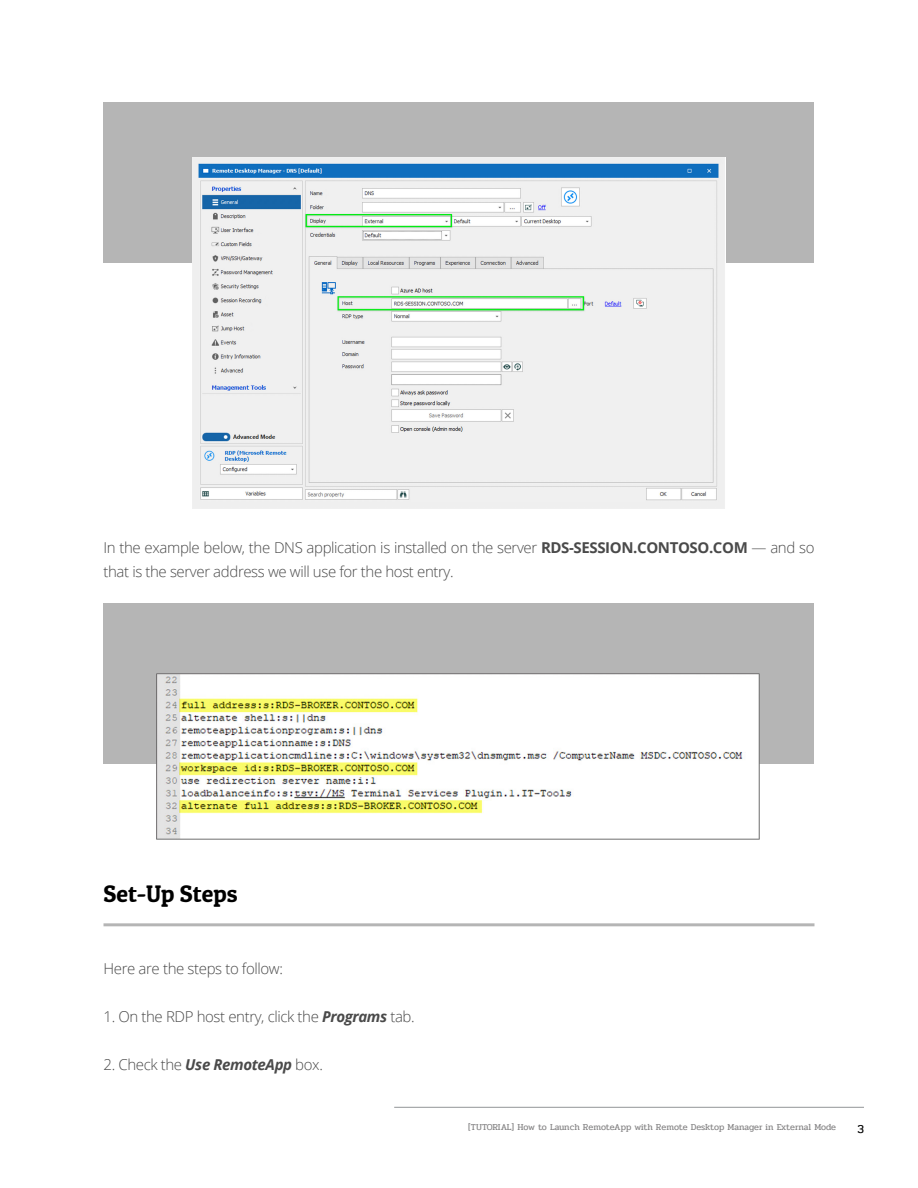
<style>
.page{position:relative;width:918px;height:1188px;background:#fff}
.page>*{position:absolute;margin:0;border:0;box-sizing:border-box;transform-origin:0 0}
.Sous-titre_level2{font:24px "Patua One";color:#000}
.t1{font:300 15px/24px "Open Sans";letter-spacing:-.025em;color:#4a4a4a}
.t2{font:12px "Pridi";color:#000}
.t3{font:9px "Pridi";color:#858485}
.s1{font-weight:700}
.s2{font-weight:700;font-style:italic}
</style>
<div class="page">
<hr style="left:394px;top:1107px;width:470px;height:1px;background:#939598">
<div style="left:104px;top:103px;width:710px;height:160px;background:#b5b5b5"></div>
<img style="left:193px;top:158px;width:532px;height:350px">
<div style="left:104px;top:604px;width:710px;height:160px;background:#b5b5b5"></div>
<img style="left:156px;top:673px;width:604px;height:167px">
<hr style="left:104px;top:923px;width:710px;height:3px;background:#969696">
<p class="t1" style="left:104px;top:535px;width:713px">In the example below, the DNS application is installed on the server <span class="s1">RDS-SESSION.CONTOSO.COM</span> — and so that is the server address we will use for the host entry.</p>
<p class="Sous-titre_level2" style="left:104px;top:878px;width:136px">Set-Up Steps</p>
<p class="t1" style="left:104px;top:956px;width:181px">Here are the steps to follow:</p>
<p class="t1" style="left:104px;top:1004px;width:313px">1. On the RDP host entry, click the <span class="s2">Programs</span> tab.</p>
<p class="t1" style="left:104px;top:1052px;width:221px">2. Check the <span class="s2">Use RemoteApp</span> box.</p>
<p class="t3" style="left:468px;top:1121px;width:369px">[TUTORIAL] How to Launch RemoteApp with Remote Desktop Manager in External Mode</p>
<p class="t2" style="left:857px;top:1121px;width:8px">3</p>
</div>
